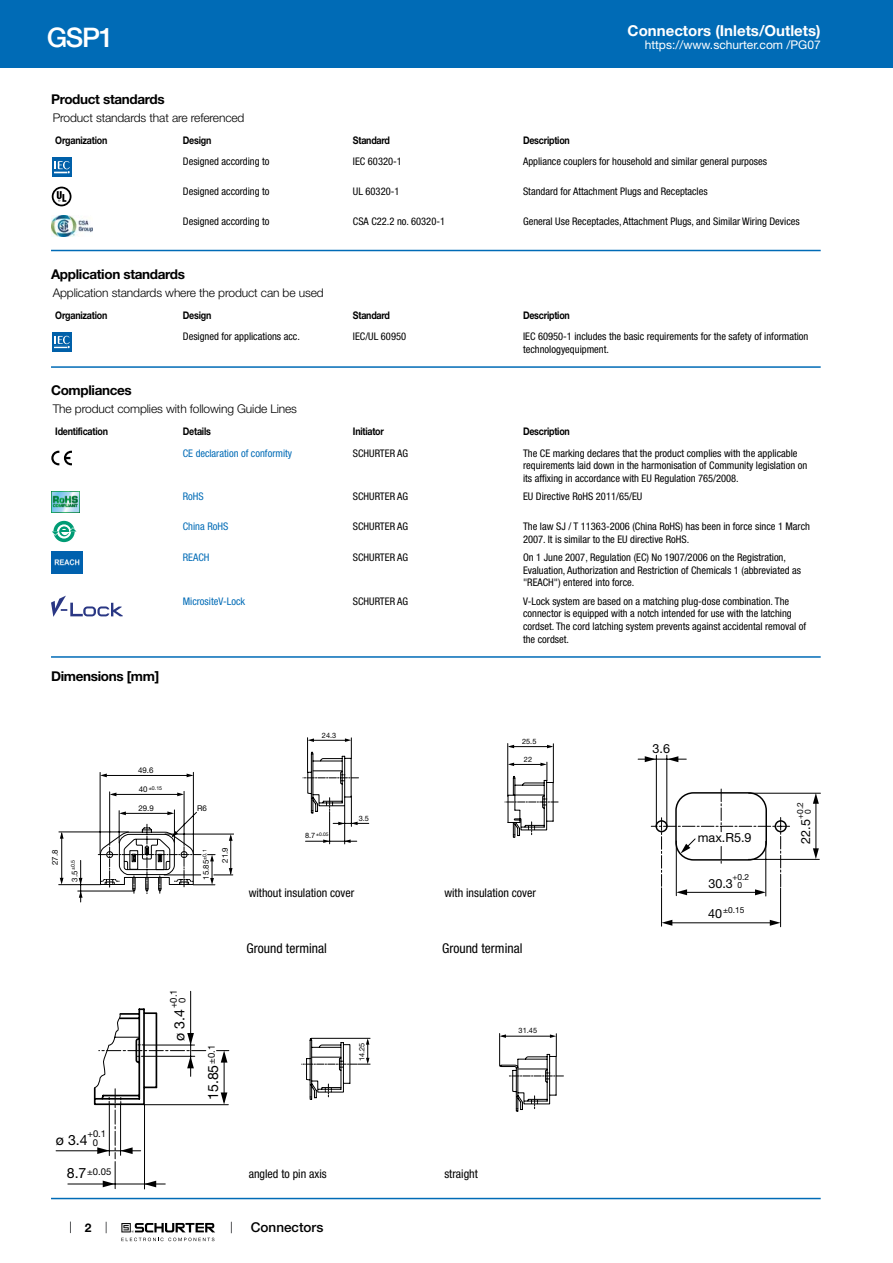
<style>
.page{position:relative;width:893px;height:1263px;background:#fff}
.page>*{position:absolute;margin:0;border:0;box-sizing:border-box;transform-origin:0 0}
.t1{font:500 27px "Helvetica Neue LT";color:#fff}
.t2{font:700 15px "Helvetica Neue LT";color:#fff}
.t3{font:14.1px "Helvetica Neue LT";color:#000}
.t4{font:700 13.5px "Helvetica Neue LT";letter-spacing:-.025em;color:#000}
.t5{font:condensed 13.5px "Helvetica Neue LT";color:#000}
.t6{font:500 13.5px "Helvetica Neue LT";color:#000}
.t7{font:12.6px "Helvetica Neue LT";color:#000}
.t8{font:300 12px "Helvetica Neue LT";letter-spacing:-.01em;color:#000}
.t9{font:condensed 12px "Helvetica Neue LT";color:#000}
.t10{font:12px "Helvetica Neue LT";color:#fff}
.t11{font:700 12px "Helvetica Neue LT";color:#000}
.t12{font:condensed 10.5px/12.6px "Helvetica Neue LT";color:#000}
.t13{font:700 10.5px "Helvetica Neue LT";letter-spacing:-.025em;color:#000;scale:.85 1}
.t14{font:condensed 10.5px "Helvetica Neue LT";color:#006bb6}
.t15{font:9.45px/8.6px "Helvetica Neue LT";color:#000;text-align:center}
.t16{font:8.4px/7.6px "Helvetica Neue LT";color:#000;text-align:center}
.t17{font:7.95px "Helvetica Neue LT";color:#000}
.t18{font:7.35px "Helvetica Neue LT";color:#000}
.t19{font:5.25px "Helvetica Neue LT";color:#000}
.t20{font:4.95px "Helvetica Neue LT";color:#000}
.s1{font-size:7.35px}
.s2{font-size:12.6px}
</style>
<div class="page">
<svg style="left:70px;top:1221px;width:1px;height:12px"></svg>
<svg style="left:121px;top:1223px;width:94px;height:18px"></svg>
<div style="left:0;top:0;width:893px;height:68px;background:#006bb6"></div>
<svg style="left:52px;top:157px;width:20px;height:20px"></svg>
<div style="left:52px;top:157px;width:19px;height:19px;background:#0060a9"></div>
<svg style="left:54px;top:161px;width:16px;height:13px"></svg>
<svg style="left:51px;top:186px;width:21px;height:21px"></svg>
<svg style="left:52px;top:187px;width:19px;height:19px"></svg>
<img style="left:51px;top:216px;width:42px;height:21px">
<hr style="left:51px;top:250px;width:770px;height:1px;background:#006bb6">
<svg style="left:52px;top:332px;width:20px;height:20px"></svg>
<div style="left:52px;top:332px;width:19px;height:19px;background:#0060a9"></div>
<svg style="left:54px;top:336px;width:16px;height:13px"></svg>
<hr style="left:51px;top:366px;width:770px;height:2px;background:#006bb6">
<svg style="left:51px;top:451px;width:21px;height:14px"></svg>
<img style="left:51px;top:491px;width:29px;height:21px">
<svg style="left:53px;top:521px;width:22px;height:21px"></svg>
<svg style="left:57px;top:524px;width:14px;height:15px"></svg>
<svg style="left:52px;top:527px;width:25px;height:9px"></svg>
<img style="left:51px;top:552px;width:32px;height:21px">
<svg style="left:51px;top:596px;width:72px;height:21px"></svg>
<hr style="left:51px;top:656px;width:770px;height:2px;background:#006bb6">
<svg style="left:58px;top:772px;width:176px;height:130px"></svg>
<hr style="left:351px;top:796px;width:1px;height:30px;background:#000">
<hr style="left:329px;top:811px;width:1px;height:33px;background:#000">
<hr style="left:305px;top:841px;width:52px;height:1px;background:#000">
<hr style="left:333px;top:823px;width:36px;height:1px;background:#000">
<hr style="left:344px;top:806px;width:1px;height:38px;background:#000">
<svg style="left:303px;top:738px;width:55px;height:76px"></svg>
<svg style="left:338px;top:822px;width:7px;height:3px"></svg>
<svg style="left:323px;top:839px;width:6px;height:4px"></svg>
<svg style="left:344px;top:839px;width:7px;height:4px"></svg>
<hr style="left:507px;top:743px;width:1px;height:53px;background:#000">
<hr style="left:553px;top:744px;width:1px;height:39px;background:#000">
<hr style="left:509px;top:746px;width:42px;height:1px;background:#000">
<svg style="left:505px;top:762px;width:53px;height:76px"></svg>
<svg style="left:547px;top:745px;width:6px;height:3px"></svg>
<svg style="left:508px;top:745px;width:6px;height:3px"></svg>
<svg style="left:638px;top:755px;width:183px;height:172px"></svg>
<svg style="left:56px;top:991px;width:173px;height:198px"></svg>
<svg style="left:302px;top:1037px;width:68px;height:63px"></svg>
<hr style="left:499px;top:1033px;width:1px;height:32px;background:#000">
<svg style="left:499px;top:1034px;width:64px;height:78px"></svg>
<hr style="left:51px;top:1198px;width:770px;height:1px;background:#006bb6">
<h1 class="t1" style="left:47px;top:21px;width:68px">GSP1</h1>
<h2 class="t2" style="left:628px;top:21px;width:195px">Connectors (Inlets/Outlets)</h2>
<p class="t10" style="left:645px;top:38px;width:178px">https://www.schurter.com /PG07</p>
<p class="t4" style="left:51px;top:91px;width:115px">Product standards</p>
<p class="t8" style="left:53px;top:110px;width:193px">Product standards that are referenced</p>
<p class="t13" style="left:55px;top:134px;width:63px">Organization</p>
<p class="t13" style="left:183px;top:134px;width:35px">Design</p>
<p class="t13" style="left:353px;top:134px;width:45px">Standard</p>
<p class="t13" style="left:523px;top:134px;width:57px">Description</p>
<p class="t12" style="left:183px;top:155px;width:88px">Designed according to</p>
<p class="t12" style="left:353px;top:155px;width:50px">IEC 60320-1</p>
<p class="t12" style="left:523px;top:155px;width:245px">Appliance couplers for household and similar general purposes</p>
<p class="t12" style="left:183px;top:185px;width:88px">Designed according to</p>
<p class="t12" style="left:353px;top:185px;width:48px">UL 60320-1</p>
<p class="t12" style="left:523px;top:185px;width:186px">Standard for Attachment Plugs and Receptacles</p>
<p class="t12" style="left:183px;top:215px;width:88px">Designed according to</p>
<p class="t12" style="left:353px;top:215px;width:94px">CSA C22.2 no. 60320-1</p>
<p class="t12" style="left:523px;top:215px;width:278px">General Use Receptacles, Attachment Plugs, and Similar Wiring Devices</p>
<p class="t4" style="left:51px;top:266px;width:135px">Application standards</p>
<p class="t8" style="left:53px;top:285px;width:272px">Application standards where the product can be used</p>
<p class="t13" style="left:55px;top:308px;width:63px">Organization</p>
<p class="t13" style="left:183px;top:308px;width:35px">Design</p>
<p class="t13" style="left:353px;top:308px;width:45px">Standard</p>
<p class="t13" style="left:523px;top:308px;width:57px">Description</p>
<p class="t12" style="left:183px;top:330px;width:119px">Designed for applications acc.</p>
<p class="t12" style="left:353px;top:330px;width:55px">IEC/UL 60950</p>
<p class="t12" style="left:523px;top:330px;width:287px">IEC 60950-1 includes the basic requirements for the safety of information technologyequipment.</p>
<p class="t4" style="left:51px;top:382px;width:82px">Compliances</p>
<p class="t8" style="left:53px;top:402px;width:246px">The product complies with following Guide Lines</p>
<p class="t13" style="left:55px;top:425px;width:64px">Identification</p>
<p class="t13" style="left:183px;top:425px;width:35px">Details</p>
<p class="t13" style="left:353px;top:425px;width:38px">Initiator</p>
<p class="t13" style="left:523px;top:425px;width:57px">Description</p>
<p class="t14" style="left:183px;top:447px;width:111px">CE declaration of conformity</p>
<p class="t12" style="left:353px;top:446px;width:57px">SCHURTER AG</p>
<p class="t12" style="left:523px;top:446px;width:286px">The CE marking declares that the product complies with the applicable requirements laid down in the harmonisation of Community legislation on its affixing in accordance with EU Regulation 765/2008.</p>
<p class="t14" style="left:183px;top:490px;width:22px">RoHS</p>
<p class="t12" style="left:353px;top:490px;width:57px">SCHURTER AG</p>
<p class="t12" style="left:523px;top:490px;width:121px">EU Directive RoHS 2011/65/EU</p>
<p class="t14" style="left:183px;top:520px;width:47px">China RoHS</p>
<p class="t12" style="left:353px;top:520px;width:57px">SCHURTER AG</p>
<p class="t12" style="left:523px;top:520px;width:289px">The law SJ / T 11363-2006 (China RoHS) has been in force since 1 March<br>2007. It is similar to the EU directive RoHS.</p>
<p class="t14" style="left:183px;top:551px;width:28px">REACH</p>
<p class="t12" style="left:353px;top:551px;width:57px">SCHURTER AG</p>
<p class="t12" style="left:523px;top:551px;width:279px">On 1 June 2007, Regulation (EC) No 1907/2006 on the Registration,<br>Evaluation, Authorization and Restriction of Chemicals 1 (abbreviated as "REACH") entered into force.</p>
<p class="t14" style="left:183px;top:595px;width:64px">MicrositeV-Lock</p>
<p class="t12" style="left:353px;top:595px;width:57px">SCHURTER AG</p>
<p class="t12" style="left:523px;top:595px;width:285px">V-Lock system are based on a matching plug-dose combination. The connector is equipped with a notch intended for use with the latching cordset. The cord latching system prevents against accidental removal of the cordset.</p>
<p class="t4" style="left:51px;top:668px;width:110px">Dimensions [mm]</p>
<p class="t17" style="left:138px;top:765px;width:17px">49.6</p>
<p class="t19" style="left:149px;top:785px;width:15px">±0.15</p>
<p class="t17" style="left:139px;top:784px;width:10px">40</p>
<p class="t17" style="left:138px;top:803px;width:17px">29.9</p>
<p class="t17" style="left:197px;top:803px;width:11px">R6</p>
<p class="t17" style="left:50px;top:865px;width:17px;rotate:-90deg">27.8</p>
<p class="t19" style="left:201px;top:860px;width:12px;rotate:-90deg">±0.1</p>
<p class="t19" style="left:70px;top:870px;width:12px;rotate:-90deg">±0.5</p>
<p class="t17" style="left:70px;top:882px;width:12px;rotate:-90deg">3.5</p>
<p class="t17" style="left:201px;top:880px;width:21px;rotate:-90deg">15.85</p>
<p class="t17" style="left:220px;top:863px;width:17px;rotate:-90deg">21.9</p>
<p class="t15" style="left:169px;top:1008px;width:20px;rotate:-90deg">+0.1<br>0</p>
<h3 class="t3" style="left:171px;top:1041px;width:33px;rotate:-90deg">ø 3.4</h3>
<p class="t15" style="left:207px;top:1064px;width:20px;rotate:-90deg">±0.1</p>
<h3 class="t3" style="left:205px;top:1100px;width:37px;rotate:-90deg">15.85</h3>
<h3 class="t3" style="left:56px;top:1131px;width:33px">ø 3.4</h3>
<p class="t15" style="left:87px;top:1129px;width:20px">+0.1<br>0</p>
<h3 class="t3" style="left:67px;top:1165px;width:21px">8.7</h3>
<p class="t15" style="left:87px;top:1167px;width:26px">±0.05</p>
<p class="t11" style="left:85px;top:1220px;width:8px">2</p>
<p class="t18" style="left:322px;top:731px;width:16px">24.3</p>
<p class="t20" style="left:305px;top:831px;width:25px"><span class="s1">8.7</span>±0.05</p>
<p class="t18" style="left:359px;top:814px;width:12px">3.5</p>
<p class="t9" style="left:249px;top:886px;width:107px">without insulation cover</p>
<p class="t5" style="left:247px;top:941px;width:82px">Ground terminal</p>
<p class="t18" style="left:358px;top:1061px;width:20px;rotate:-90deg">14.25</p>
<p class="t9" style="left:249px;top:1167px;width:79px">angled to pin axis</p>
<p class="t6" style="left:251px;top:1219px;width:74px">Connectors</p>
<p class="t18" style="left:522px;top:737px;width:16px">25.5</p>
<p class="t18" style="left:524px;top:755px;width:10px">22</p>
<p class="t9" style="left:444px;top:886px;width:93px">with insulation cover</p>
<p class="t5" style="left:442px;top:941px;width:82px">Ground terminal</p>
<p class="t18" style="left:519px;top:1026px;width:20px">31.45</p>
<p class="t9" style="left:444px;top:1167px;width:35px">straight</p>
<p class="t7" style="left:652px;top:741px;width:19px">3.6</p>
<p class="t7" style="left:698px;top:830px;width:55px">max.R5.9</p>
<p class="t16" style="left:732px;top:873px;width:18px">+0.2<br>0</p>
<p class="t7" style="left:708px;top:876px;width:26px">30.3</p>
<p class="t16" style="left:708px;top:906px;width:38px"><span class="s2">40</span>±0.15</p>
<p class="t16" style="left:796px;top:819px;width:18px;rotate:-90deg">+0.2<br>0</p>
<p class="t7" style="left:798px;top:843px;width:26px;rotate:-90deg">22.5</p>
</div>
